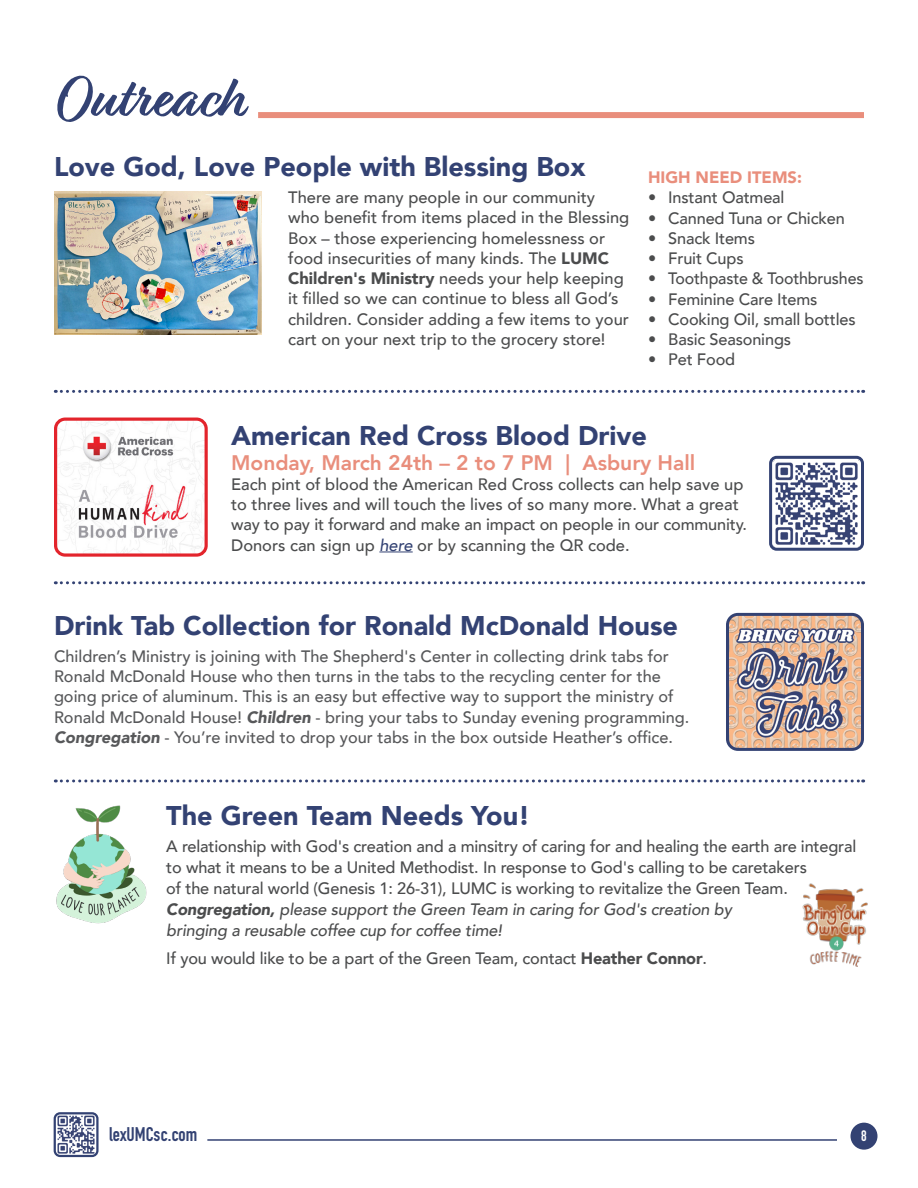
<style>
.page{position:relative;width:918px;height:1188px;background:#fff}
.page>*{position:absolute;margin:0;border:0;box-sizing:border-box;transform-origin:0 0}
.t1{font:700 60px "Relation";color:#334273}
.t2{font:900 27px "Avenir";color:#334273}
.t3{font:800 21px "Avenir";color:#e98e7c}
.t4{font:700 19.5px "DIN Condensed";color:#334273}
.t5{font:500 16.5px/20.2px "Avenir";letter-spacing:-.01em;color:#4b4c4d}
.t6{font:500 16.5px/20.2px "Avenir";color:#57585a}
.t7{font:900 16.5px "Avenir";color:#e98e7c}
.t8{font:700 15px "DIN Condensed";color:#fff}
.s1{font-weight:900}
.s2{font-style:italic;color:#334273}
.s3{font-weight:900;font-style:italic}
.s4{font-style:italic}
</style>
<div class="page">
<div style="left:850px;top:1123px;width:28px;height:27px;background:#334273;border-radius:50%"></div>
<hr style="left:207px;top:1139px;width:630px;height:2px;background:#334273">
<img style="left:57px;top:1115px;width:39px;height:39px">
<div style="left:54px;top:1112px;width:45px;height:45px;border:2px solid #334273;border-radius:5px"></div>
<img style="left:54px;top:191px;width:207px;height:143px">
<div style="left:258px;top:112px;width:606px;height:6px;background:#e98e7c"></div>
<svg style="left:55px;top:581px;width:809px;height:3px"></svg>
<svg style="left:55px;top:779px;width:809px;height:3px"></svg>
<svg style="left:55px;top:390px;width:809px;height:3px"></svg>
<img style="left:730px;top:617px;width:130px;height:130px">
<div style="left:726px;top:613px;width:138px;height:138px;border:3px solid #334273;border-radius:10px"></div>
<hr style="left:379px;top:552px;width:34px;height:1px;background:#334273">
<img style="left:58px;top:422px;width:146px;height:131px">
<div style="left:54px;top:418px;width:154px;height:139px;border:3px solid #e3242c;border-radius:10px"></div>
<img style="left:773px;top:460px;width:87px;height:87px">
<div style="left:769px;top:456px;width:95px;height:95px;border:3px solid #334273;border-radius:6px"></div>
<img style="left:56px;top:805px;width:91px;height:119px">
<img style="left:802px;top:883px;width:66px;height:84px">
<p class="t1" style="left:54px;top:63px;width:190px">Outreach</p>
<p class="t2" style="left:54px;top:144px;width:533px">Love God, Love People with Blessing Box</p>
<p class="t5" style="left:288px;top:186px;width:343px">There are many people in our community who benefit from items placed in the Blessing Box – those experiencing homelessness or food insecurities of many kinds. The <span class="s1">LUMC Children's Ministry</span> needs your help keeping it filled so we can continue to bless all God’s children. Consider adding a few items to your cart on your next trip to the grocery store!</p>
<p class="t7" style="left:648px;top:163px;width:155px">HIGH NEED ITEMS:</p>
<p class="t5" style="left:648px;top:187px;width:138px">• Instant Oatmeal</p>
<p class="t5" style="left:648px;top:207px;width:198px">• Canned Tuna or Chicken</p>
<p class="t5" style="left:648px;top:227px;width:108px">• Snack Items</p>
<p class="t5" style="left:648px;top:247px;width:97px">• Fruit Cups</p>
<p class="t5" style="left:648px;top:268px;width:217px">• Toothpaste &amp; Toothbrushes</p>
<p class="t5" style="left:648px;top:288px;width:171px">• Feminine Care Items</p>
<p class="t5" style="left:648px;top:308px;width:209px">• Cooking Oil, small bottles</p>
<p class="t5" style="left:648px;top:328px;width:145px">• Basic Seasonings</p>
<p class="t5" style="left:648px;top:349px;width:89px">• Pet Food</p>
<p class="t2" style="left:231px;top:412px;width:417px">American Red Cross Blood Drive</p>
<p class="t3" style="left:231px;top:446px;width:466px">Monday, March 24th – 2 to 7 PM | Asbury Hall</p>
<p class="t5" style="left:231px;top:473px;width:517px">Each pint of blood the American Red Cross collects can help save up to three lives and will touch the lives of so many more. What a great way to pay it forward and make an impact on people in our community.<br>Donors can sign up <span class="s2">here</span> or by scanning the QR code.</p>
<p class="t2" style="left:54px;top:602px;width:626px">Drink Tab Collection for Ronald McDonald House</p>
<p class="t6" style="left:54px;top:645px;width:637px">Children’s Ministry is joining with The Shepherd's Center in collecting drink tabs for Ronald McDonald House who then turns in the tabs to the recycling center for the going price of aluminum. This is an easy but effective way to support the ministry of Ronald McDonald House! <span class="s3">Children</span> - bring your tabs to Sunday evening programming.<br><span class="s3">Congregation</span> - You’re invited to drop your tabs in the box outside Heather’s office.</p>
<p class="t2" style="left:166px;top:792px;width:365px">The Green Team Needs You!</p>
<p class="t5" style="left:166px;top:835px;width:692px;line-height:21px">A relationship with God's creation and a minsitry of caring for and healing the earth are integral to what it means to be a United Methodist. In response to God's calling to be caretakers<br>of the natural world (Genesis 1: 26-31), LUMC is working to revitalize the Green Team.<br><span class="s3">Congregation,</span> <span class="s4">please support the Green Team in caring for God's creation by<br>bringing a reusable coffee cup for coffee time!</span></p>
<p class="t5" style="left:166px;top:947px;width:542px">If you would like to be a part of the Green Team, contact <span class="s1">Heather Connor</span>.</p>
<p class="t4" style="left:109px;top:1121px;width:90px">lexUMCsc.com</p>
<p class="t8" style="left:861px;top:1126px;width:7px">8</p>
</div>
